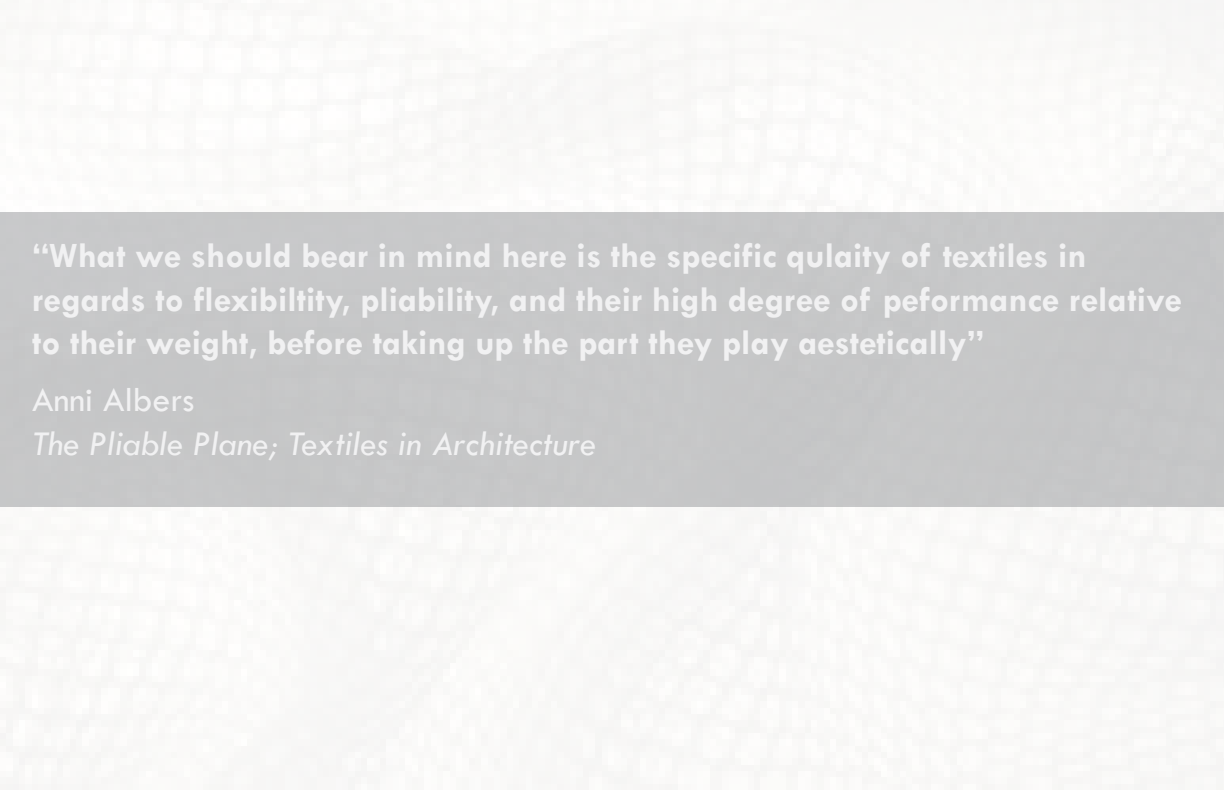
<style>
.page{position:relative;width:1224px;height:792px;background:#fff}
.page>*{position:absolute;margin:0;border:0;box-sizing:border-box;transform-origin:0 0}
.t1{font:700 36px/43.2px "Tw Cen";color:#f1f1f2}
.t2{font:italic 36px "Tw Cen";color:#f1f1f2}
.t3{font:36px "Tw Cen";color:#f1f1f2}
</style>
<div class="page">
<div style="left:0;top:212px;width:1224px;height:295px;background:#c6c7c8"></div>
<p class="t1" style="left:32px;top:233px;width:1152px">“What we should bear in mind here is the specific qulaity of textiles in regards to flexibiltity, pliability, and their high degree of peformance relative to their weight, before taking up the part they play aestetically”</p>
<p class="t3" style="left:32px;top:378px;width:164px">Anni Albers</p>
<p class="t2" style="left:32px;top:422px;width:565px">The Pliable Plane; Textiles in Architecture</p>
</div>
